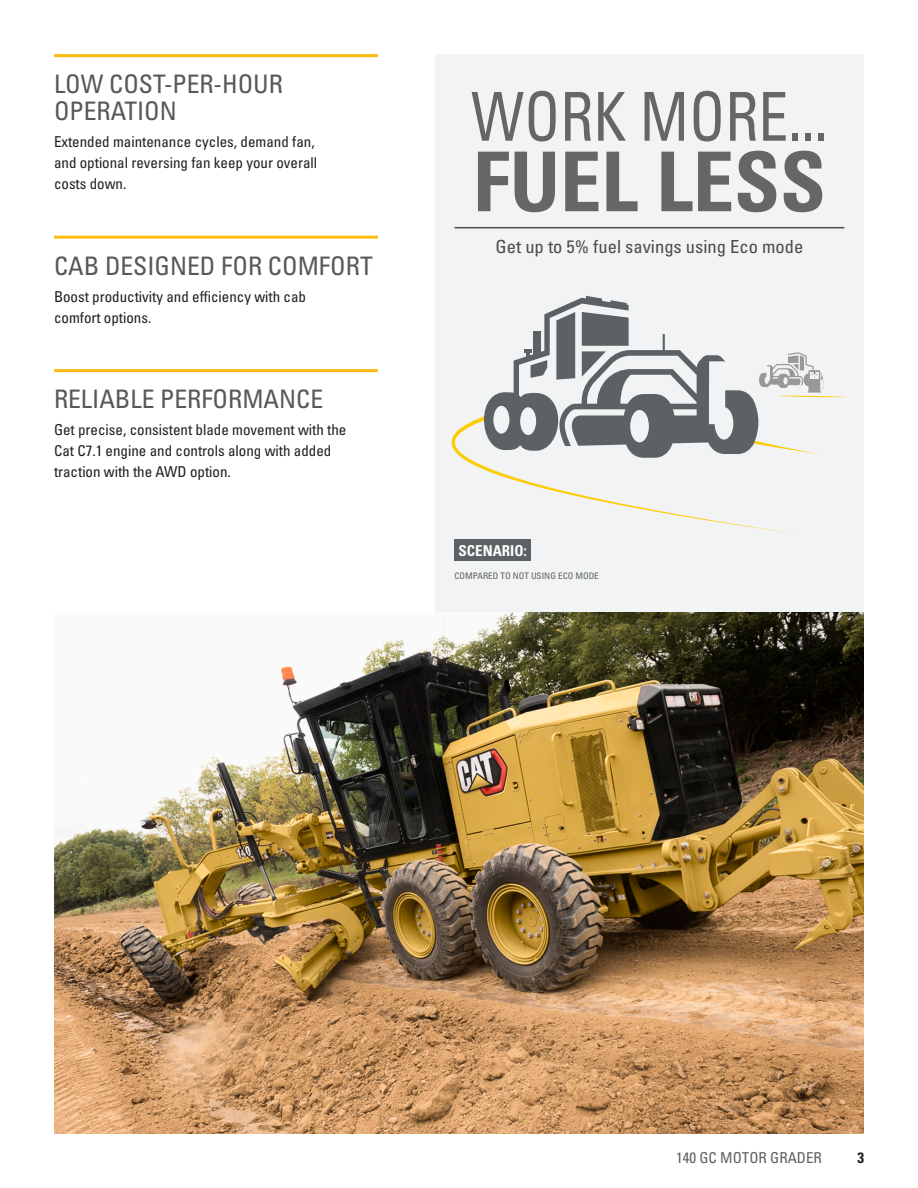
<style>
.page{position:relative;width:918px;height:1188px;background:#fff}
.page>*{position:absolute;margin:0;border:0;box-sizing:border-box;transform-origin:0 0}
.Body_copy{font:82.5px "Univers LTCYR 67 Bold Cond";color:#666}
.Body_copy-2{font:condensed 67.5px "Univers LTCYR 57";color:#666;scale:.88 1}
.Headline_gray_with_y{font:condensed 25.5px/27px "Univers LTCYR 57";color:#57585a}
.Body_copy-3{font:condensed 18px "Univers LTCYR 57";color:#4c4c4c}
.Body_copy-4{font:condensed 15px/21px "Univers LTCYR 57";color:#231f20}
.t1{font:condensed 15px "Univers LTCYR 57";color:#5d6163}
.Body_copy-5{font:15px "Univers LTCYR 67 Bold Cond";color:#fff}
.t2{font:15px "Univers LTCYR 67 Bold Cond";color:#231f20}
.Body_copy-6{font:condensed 9px "Univers LTCYR 57";color:#5c6163}
</style>
<div class="page">
<hr style="left:54px;top:54px;width:324px;height:3px;background:#fcba13">
<hr style="left:54px;top:236px;width:324px;height:3px;background:#fcba13">
<hr style="left:54px;top:369px;width:324px;height:3px;background:#fcba13">
<div style="left:435px;top:54px;width:429px;height:558px;background:#f2f3f4"></div>
<div style="left:454px;top:540px;width:77px;height:21px;background:#5c6163"></div>
<svg style="left:451px;top:296px;width:396px;height:238px"></svg>
<hr style="left:454px;top:227px;width:390px;height:1px;background:#4c4c4c">
<img style="left:54px;top:612px;width:810px;height:522px">
<p class="Headline_gray_with_y" style="left:54px;top:70px;width:231px">LOW COST-PER-HOUR<br>OPERATION</p>
<p class="Body_copy-4" style="left:54px;top:131px;width:265px">Extended maintenance cycles, demand fan, and optional reversing fan keep your overall costs down.</p>
<p class="Headline_gray_with_y" style="left:54px;top:251px;width:320px">CAB DESIGNED FOR COMFORT</p>
<p class="Body_copy-4" style="left:54px;top:285px;width:254px">Boost productivity and efficiency with cab comfort options.</p>
<p class="Headline_gray_with_y" style="left:54px;top:385px;width:271px">RELIABLE PERFORMANCE</p>
<p class="Body_copy-4" style="left:54px;top:419px;width:294px">Get precise, consistent blade movement with the<br>Cat C7.1 engine and controls along with added traction with the AWD option.</p>
<p class="Body_copy-2" style="left:471px;top:74px;width:406px">WORK MORE...</p>
<p class="Body_copy" style="left:473px;top:131px;width:354px">FUEL LESS</p>
<p class="Body_copy-3" style="left:495px;top:235px;width:309px">Get up to 5% fuel savings using Eco mode</p>
<p class="Body_copy-5" style="left:459px;top:542px;width:70px">SCENARIO:</p>
<p class="Body_copy-6" style="left:454px;top:570px;width:146px">COMPARED TO NOT USING ECO MODE</p>
<p class="t1" style="left:676px;top:1148px;width:147px">140 GC MOTOR GRADER</p>
<p class="t2" style="left:857px;top:1148px;width:8px">3</p>
</div>
